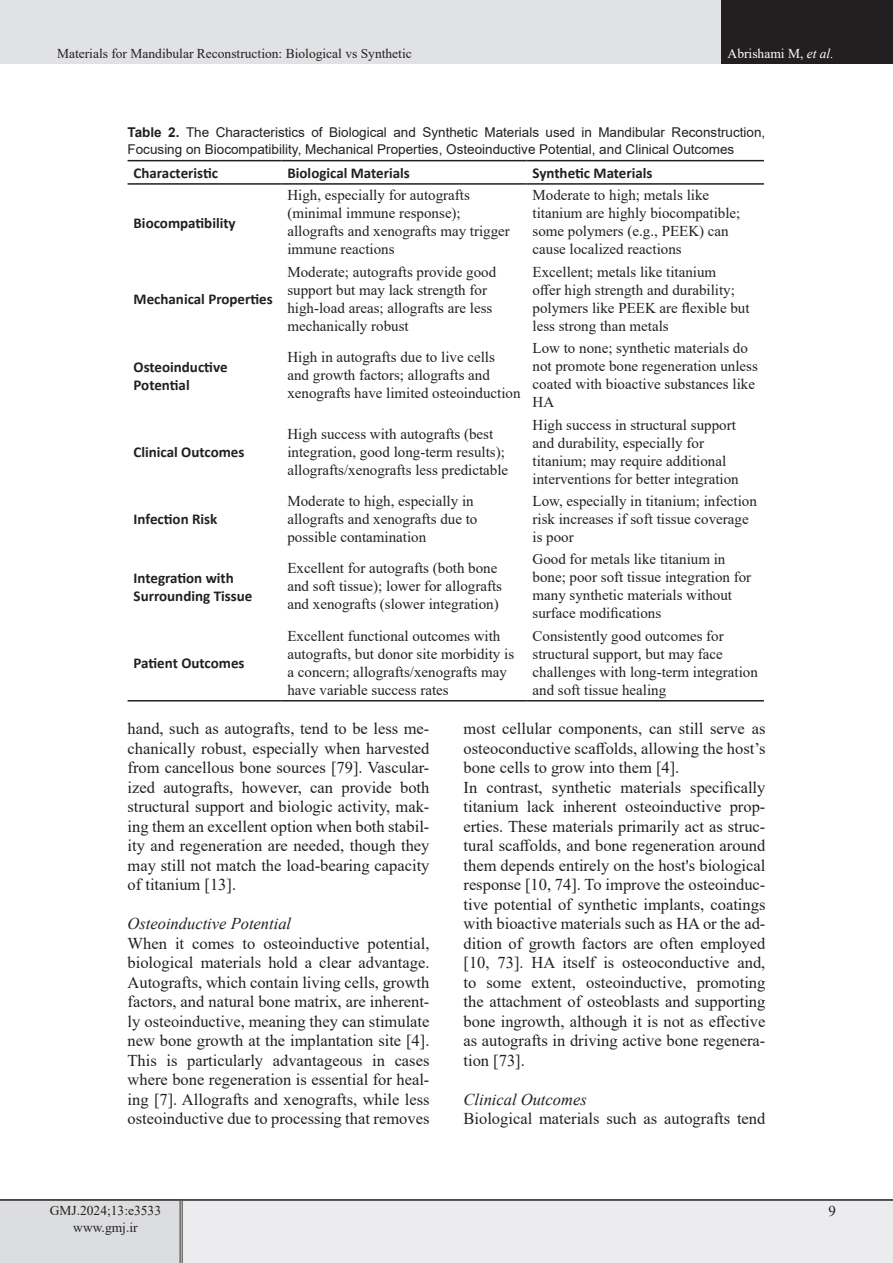
<style>
.page{position:relative;width:893px;height:1263px;background:#fff}
.page>*{position:absolute;margin:0;border:0;box-sizing:border-box;transform-origin:0 0}
.List_Paragraph{font:16.5px/19.5px "Times New Roman";color:#231f20;text-align:justify}
.List_Paragraph-2{font:italic 16.5px "Times New Roman";color:#231f20}
.t1{font:15px/18px "Times New Roman";color:#231f20}
.t2{font:700 15px/18px "Calibri";color:#231f20}
.t3{font:13.5px/16.5px "Arial";color:#231f20}
.eeeeeeeeeeee{font:13.5px "Times New Roman";color:#231f20}
.t4{font:13.5px "Times New Roman";color:#fff}
.s1{font-style:italic}
.s2{font-weight:700}
</style>
<div class="page">
<div style="left:0;top:0;width:722px;height:64px;background:#e1e2e4"></div>
<div style="left:722px;top:0;width:171px;height:64px;background:#231f20"></div>
<div style="left:0;top:1200px;width:181px;height:63px;background:#dcdddf"></div>
<div style="left:181px;top:1200px;width:712px;height:63px;background:#ececee"></div>
<hr style="left:180px;top:1201px;width:3px;height:62px;background:#fff">
<hr style="left:180px;top:1201px;width:1px;height:62px;background:#231f20">
<hr style="left:182px;top:1201px;width:1px;height:62px;background:#231f20">
<hr style="left:0;top:1199px;width:181px;height:2px;background:#231f20">
<hr style="left:181px;top:1199px;width:712px;height:2px;background:#231f20">
<hr style="left:128px;top:160px;width:153px;height:1px;background:#231f20">
<hr style="left:281px;top:160px;width:245px;height:1px;background:#231f20">
<hr style="left:526px;top:160px;width:238px;height:1px;background:#231f20">
<hr style="left:128px;top:183px;width:153px;height:2px;background:#231f20">
<hr style="left:281px;top:183px;width:245px;height:2px;background:#231f20">
<hr style="left:526px;top:183px;width:238px;height:2px;background:#231f20">
<hr style="left:128px;top:700px;width:153px;height:1px;background:#231f20">
<hr style="left:281px;top:700px;width:245px;height:1px;background:#231f20">
<hr style="left:526px;top:700px;width:238px;height:1px;background:#231f20">
<p class="eeeeeeeeeeee" style="left:57px;top:44px;width:356px">Materials for Mandibular Reconstruction: Biological vs Synthetic</p>
<p class="t4" style="left:728px;top:44px;width:108px">Abrishami M, <span class="s1">et al.</span></p>
<p class="t3" style="left:128px;top:124px;width:639px"><span class="s2">Table 2.</span> The Characteristics of Biological and Synthetic Materials used in Mandibular Reconstruction,<br>Focusing on Biocompatibility, Mechanical Properties, Osteoinductive Potential, and Clinical Outcomes</p>
<p class="t2" style="left:134px;top:164px;width:86px">Characteristic</p>
<p class="t2" style="left:287px;top:164px;width:124px">Biological Materials</p>
<p class="t2" style="left:532px;top:164px;width:122px">Synthetic Materials</p>
<p class="t2" style="left:134px;top:214px;width:104px">Biocompatibility</p>
<p class="t1" style="left:287px;top:186px;width:224px">High, especially for autografts (minimal immune response); allografts and xenografts may trigger immune reactions</p>
<p class="t1" style="left:532px;top:186px;width:209px">Moderate to high; metals like titanium are highly biocompatible; some polymers (e.g., PEEK) can cause localized reactions</p>
<p class="t2" style="left:134px;top:290px;width:141px">Mechanical Properties</p>
<p class="t1" style="left:287px;top:262px;width:210px">Moderate; autografts provide good support but may lack strength for high-load areas; allografts are less mechanically robust</p>
<p class="t1" style="left:532px;top:262px;width:219px">Excellent; metals like titanium<br>offer high strength and durability; polymers like PEEK are flexible but less strong than metals</p>
<p class="t2" style="left:134px;top:357px;width:95px">Osteoinductive<br>Potential</p>
<p class="t1" style="left:287px;top:348px;width:235px">High in autografts due to live cells<br>and growth factors; allografts and xenografts have limited osteoinduction</p>
<p class="t1" style="left:532px;top:339px;width:227px">Low to none; synthetic materials do not promote bone regeneration unless coated with bioactive substances like<br>HA</p>
<p class="t2" style="left:134px;top:443px;width:112px">Clinical Outcomes</p>
<p class="t1" style="left:287px;top:424px;width:222px">High success with autografts (best integration, good long-term results); allografts/xenografts less predictable</p>
<p class="t1" style="left:532px;top:415px;width:208px">High success in structural support and durability, especially for titanium; may require additional interventions for better integration</p>
<p class="t2" style="left:134px;top:510px;width:85px">Infection Risk</p>
<p class="t1" style="left:287px;top:491px;width:191px">Moderate to high, especially in allografts and xenografts due to possible contamination</p>
<p class="t1" style="left:532px;top:491px;width:226px">Low, especially in titanium; infection risk increases if soft tissue coverage is poor</p>
<p class="t2" style="left:134px;top:569px;width:120px">Integration with<br>Surrounding Tissue</p>
<p class="t1" style="left:287px;top:559px;width:216px">Excellent for autografts (both bone and soft tissue); lower for allografts and xenografts (slower integration)</p>
<p class="t1" style="left:532px;top:550px;width:220px">Good for metals like titanium in bone; poor soft tissue integration for many synthetic materials without surface modifications</p>
<p class="t2" style="left:134px;top:654px;width:112px">Patient Outcomes</p>
<p class="t1" style="left:287px;top:626px;width:228px">Excellent functional outcomes with autografts, but donor site morbidity is a concern; allografts/xenografts may have variable success rates</p>
<p class="t1" style="left:532px;top:626px;width:227px">Consistently good outcomes for structural support, but may face challenges with long-term integration and soft tissue healing</p>
<p class="List_Paragraph" style="left:128px;top:718px;width:303px">hand, such as autografts, tend to be less me&shy;chanically robust, especially when harvested from cancellous bone sources [79]. Vascular&shy;ized autografts, however, can provide both structural support and biologic activity, mak&shy;ing them an excellent option when both stabil&shy;ity and regeneration are needed, though they may still not match the load-bearing capacity of titanium [13].</p>
<p class="List_Paragraph-2" style="left:128px;top:912px;width:165px">Osteoinductive Potential</p>
<p class="List_Paragraph" style="left:128px;top:933px;width:303px">When it comes to osteoinductive potential, biological materials hold a clear advantage.<br>Autografts, which contain living cells, growth factors, and natural bone matrix, are inherent&shy;ly osteoinductive, meaning they can stimulate new bone growth at the implantation site [4].<br>This is particularly advantageous in cases where bone regeneration is essential for heal&shy;ing [7]. Allografts and xenografts, while less osteoinductive due to processing that removes</p>
<p class="List_Paragraph" style="left:463px;top:718px;width:303px">most cellular components, can still serve as osteoconductive scaffolds, allowing the host’s bone cells to grow into them [4].</p>
<p class="List_Paragraph" style="left:463px;top:777px;width:303px">In contrast, synthetic materials specifically titanium lack inherent osteoinductive prop&shy;erties. These materials primarily act as struc&shy;tural scaffolds, and bone regeneration around them depends entirely on the host's biological response [10, 74]. To improve the osteoinduc&shy;tive potential of synthetic implants, coatings with bioactive materials such as HA or the ad&shy;dition of growth factors are often employed [10, 73]. HA itself is osteoconductive and, to some extent, osteoinductive, promoting the attachment of osteoblasts and supporting bone ingrowth, although it is not as effective as autografts in driving active bone regenera&shy;tion [73].</p>
<p class="List_Paragraph-2" style="left:463px;top:1088px;width:125px">Clinical Outcomes</p>
<p class="List_Paragraph" style="left:463px;top:1108px;width:303px">Biological materials such as autografts tend</p>
<p class="eeeeeeeeeeee" style="left:50px;top:1201px;width:113px">GMJ.2024;13:e3533</p>
<p class="eeeeeeeeeeee" style="left:73px;top:1217px;width:66px">www.gmj.ir</p>
<p class="t1" style="left:828px;top:1202px;width:9px">9</p>
</div>
